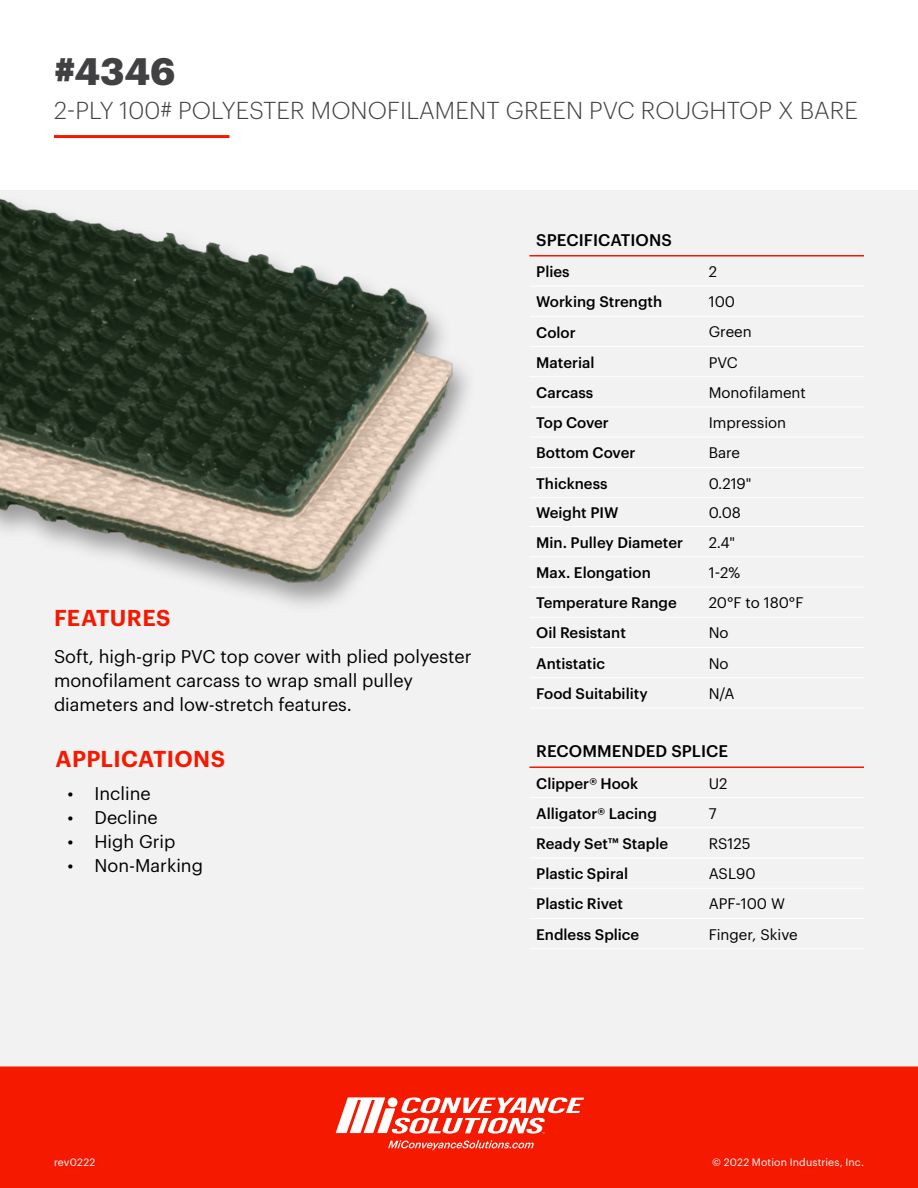
<style>
.page{position:relative;width:918px;height:1188px;background:#fff}
.page>*{position:absolute;margin:0;border:0;box-sizing:border-box;transform-origin:0 0}
.Flyer_Heading{font:700 37.5px "Graphik";color:#414042}
.Flyer_Subheading{font:300 24px "Graphik";letter-spacing:.005em;color:#414042}
.HEADER_-_RED{font:600 22.5px "Graphik";letter-spacing:.015em;color:#f51900}
.Body_Paragraph{font:18px/24px "Graphik";color:#000}
.Table_Header{font:500 16.5px "Graphik";letter-spacing:.005em;color:#000}
.Table_Body{font:500 15px "Graphik";color:#000}
.Table_Body-2{font:15px "Graphik";color:#000}
.t1{font:10.5px "Graphik";letter-spacing:.015em;color:#fff}
</style>
<div class="page">
<div style="left:0;top:190px;width:918px;height:881px;background:#f2f2f2"></div>
<div style="left:0;top:1066px;width:918px;height:122px;background:#f51900"></div>
<svg style="left:388px;top:1140px;width:146px;height:10px"></svg>
<svg style="left:336px;top:1097px;width:248px;height:37px"></svg>
<img style="left:0;top:198px;width:469px;height:408px">
<hr style="left:54px;top:135px;width:176px;height:3px;background:#f51900">
<hr style="left:529px;top:827px;width:173px;height:1px;background:#fff">
<hr style="left:529px;top:858px;width:173px;height:1px;background:#fff">
<hr style="left:529px;top:888px;width:173px;height:1px;background:#fff">
<hr style="left:529px;top:918px;width:173px;height:1px;background:#fff">
<hr style="left:529px;top:766px;width:173px;height:2px;background:#f51900">
<hr style="left:702px;top:766px;width:162px;height:2px;background:#f51900">
<hr style="left:529px;top:797px;width:173px;height:1px;background:#fff">
<hr style="left:702px;top:797px;width:162px;height:1px;background:#fff">
<hr style="left:702px;top:827px;width:162px;height:1px;background:#fff">
<hr style="left:702px;top:858px;width:162px;height:1px;background:#fff">
<hr style="left:702px;top:918px;width:162px;height:1px;background:#fff">
<hr style="left:702px;top:888px;width:162px;height:1px;background:#fff">
<hr style="left:529px;top:948px;width:173px;height:1px;background:#fff">
<hr style="left:702px;top:948px;width:162px;height:1px;background:#fff">
<hr style="left:529px;top:286px;width:173px;height:1px;background:#fff">
<hr style="left:529px;top:316px;width:173px;height:1px;background:#fff">
<hr style="left:529px;top:346px;width:173px;height:1px;background:#fff">
<hr style="left:529px;top:376px;width:173px;height:1px;background:#fff">
<hr style="left:529px;top:407px;width:173px;height:1px;background:#fff">
<hr style="left:529px;top:437px;width:173px;height:1px;background:#fff">
<hr style="left:529px;top:467px;width:173px;height:1px;background:#fff">
<hr style="left:529px;top:497px;width:173px;height:1px;background:#fff">
<hr style="left:529px;top:526px;width:173px;height:1px;background:#fff">
<hr style="left:529px;top:556px;width:173px;height:1px;background:#fff">
<hr style="left:529px;top:255px;width:173px;height:1px;background:#f51900">
<hr style="left:702px;top:255px;width:162px;height:1px;background:#f51900">
<hr style="left:529px;top:587px;width:173px;height:1px;background:#fff">
<hr style="left:529px;top:617px;width:173px;height:1px;background:#fff">
<hr style="left:529px;top:647px;width:173px;height:1px;background:#fff">
<hr style="left:529px;top:677px;width:173px;height:1px;background:#fff">
<hr style="left:702px;top:286px;width:162px;height:1px;background:#fff">
<hr style="left:702px;top:316px;width:162px;height:1px;background:#fff">
<hr style="left:702px;top:346px;width:162px;height:1px;background:#fff">
<hr style="left:702px;top:376px;width:162px;height:1px;background:#fff">
<hr style="left:702px;top:407px;width:162px;height:1px;background:#fff">
<hr style="left:702px;top:437px;width:162px;height:1px;background:#fff">
<hr style="left:702px;top:467px;width:162px;height:1px;background:#fff">
<hr style="left:702px;top:497px;width:162px;height:1px;background:#fff">
<hr style="left:702px;top:526px;width:162px;height:1px;background:#fff">
<hr style="left:702px;top:556px;width:162px;height:1px;background:#fff">
<hr style="left:702px;top:587px;width:162px;height:1px;background:#fff">
<hr style="left:702px;top:617px;width:162px;height:1px;background:#fff">
<hr style="left:702px;top:647px;width:162px;height:1px;background:#fff">
<hr style="left:702px;top:677px;width:162px;height:1px;background:#fff">
<hr style="left:529px;top:708px;width:173px;height:1px;background:#fff">
<hr style="left:702px;top:708px;width:162px;height:1px;background:#fff">
<p class="Flyer_Heading" style="left:54px;top:42px;width:123px">#4346</p>
<p class="Flyer_Subheading" style="left:54px;top:93px;width:806px">2-PLY 100# POLYESTER MONOFILAMENT GREEN PVC ROUGHTOP X BARE</p>
<p class="HEADER_-_RED" style="left:54px;top:601px;width:118px">FEATURES</p>
<p class="Body_Paragraph" style="left:54px;top:643px;width:419px">Soft, high-grip PVC top cover with plied polyester monofilament carcass to wrap small pulley diameters and low-stretch features.</p>
<p class="Table_Header" style="left:536px;top:227px;width:137px">SPECIFICATIONS</p>
<p class="Table_Body" style="left:536px;top:260px;width:35px">Plies</p>
<p class="Table_Body-2" style="left:709px;top:260px;width:10px">2</p>
<p class="Table_Body" style="left:536px;top:290px;width:127px">Working Strength</p>
<p class="Table_Body-2" style="left:709px;top:291px;width:28px">100</p>
<p class="Table_Body" style="left:536px;top:321px;width:41px">Color</p>
<p class="Table_Body-2" style="left:709px;top:321px;width:44px">Green</p>
<p class="Table_Body" style="left:536px;top:351px;width:60px">Material</p>
<p class="Table_Body-2" style="left:709px;top:351px;width:31px">PVC</p>
<p class="Table_Body" style="left:536px;top:381px;width:59px">Carcass</p>
<p class="Table_Body-2" style="left:709px;top:381px;width:99px">Monofilament</p>
<p class="Table_Body" style="left:536px;top:411px;width:74px">Top Cover</p>
<p class="Table_Body-2" style="left:709px;top:412px;width:79px">Impression</p>
<p class="Table_Body" style="left:536px;top:442px;width:101px">Bottom Cover</p>
<p class="Table_Body-2" style="left:709px;top:442px;width:33px">Bare</p>
<p class="Table_Body" style="left:536px;top:472px;width:73px">Thickness</p>
<p class="Table_Body-2" style="left:709px;top:472px;width:44px">0.219"</p>
<p class="Table_Body" style="left:536px;top:501px;width:84px">Weight PIW</p>
<p class="Table_Body-2" style="left:709px;top:502px;width:34px">0.08</p>
<p class="Table_Body" style="left:536px;top:531px;width:148px">Min. Pulley Diameter</p>
<p class="Table_Body-2" style="left:709px;top:531px;width:28px">2.4"</p>
<p class="Table_Body" style="left:536px;top:561px;width:116px">Max. Elongation</p>
<p class="Table_Body-2" style="left:709px;top:561px;width:33px">1-2%</p>
<p class="Table_Body" style="left:536px;top:591px;width:142px">Temperature Range</p>
<p class="Table_Body-2" style="left:709px;top:592px;width:96px">20°F to 180°F</p>
<p class="Table_Body" style="left:536px;top:622px;width:91px">Oil Resistant</p>
<p class="Table_Body-2" style="left:709px;top:622px;width:21px">No</p>
<p class="Table_Body" style="left:536px;top:652px;width:70px">Antistatic</p>
<p class="Table_Body-2" style="left:709px;top:652px;width:21px">No</p>
<p class="Table_Body" style="left:536px;top:682px;width:113px">Food Suitability</p>
<p class="Table_Body-2" style="left:709px;top:682px;width:27px">N/A</p>
<p class="HEADER_-_RED" style="left:56px;top:741px;width:171px">APPLICATIONS</p>
<p class="Table_Header" style="left:536px;top:739px;width:193px">RECOMMENDED SPLICE</p>
<p class="Table_Body" style="left:536px;top:772px;width:104px">Clipper® Hook</p>
<p class="Table_Body-2" style="left:709px;top:772px;width:20px">U2</p>
<p class="Table_Body" style="left:536px;top:802px;width:122px">Alligator® Lacing</p>
<p class="Table_Body-2" style="left:709px;top:802px;width:9px">7</p>
<p class="Table_Body" style="left:536px;top:832px;width:133px">Ready Set™ Staple</p>
<p class="Table_Body-2" style="left:709px;top:832px;width:43px">RS125</p>
<p class="Table_Body" style="left:536px;top:862px;width:94px">Plastic Spiral</p>
<p class="Table_Body-2" style="left:709px;top:863px;width:48px">ASL90</p>
<p class="Table_Body" style="left:536px;top:893px;width:88px">Plastic Rivet</p>
<p class="Table_Body-2" style="left:709px;top:893px;width:78px">APF-100 W</p>
<p class="Table_Body" style="left:536px;top:923px;width:105px">Endless Splice</p>
<p class="Table_Body-2" style="left:709px;top:923px;width:90px">Finger, Skive</p>
<p class="Body_Paragraph" style="left:68px;top:780px;width:85px">• Incline</p>
<p class="Body_Paragraph" style="left:68px;top:804px;width:92px">• Decline</p>
<p class="Body_Paragraph" style="left:68px;top:828px;width:109px">• High Grip</p>
<p class="Body_Paragraph" style="left:68px;top:852px;width:137px">• Non-Marking</p>
<p class="t1" style="left:54px;top:1154px;width:43px">rev0222</p>
<p class="t1" style="left:712px;top:1154px;width:153px">© 2022 Motion Industries, Inc.</p>
</div>
